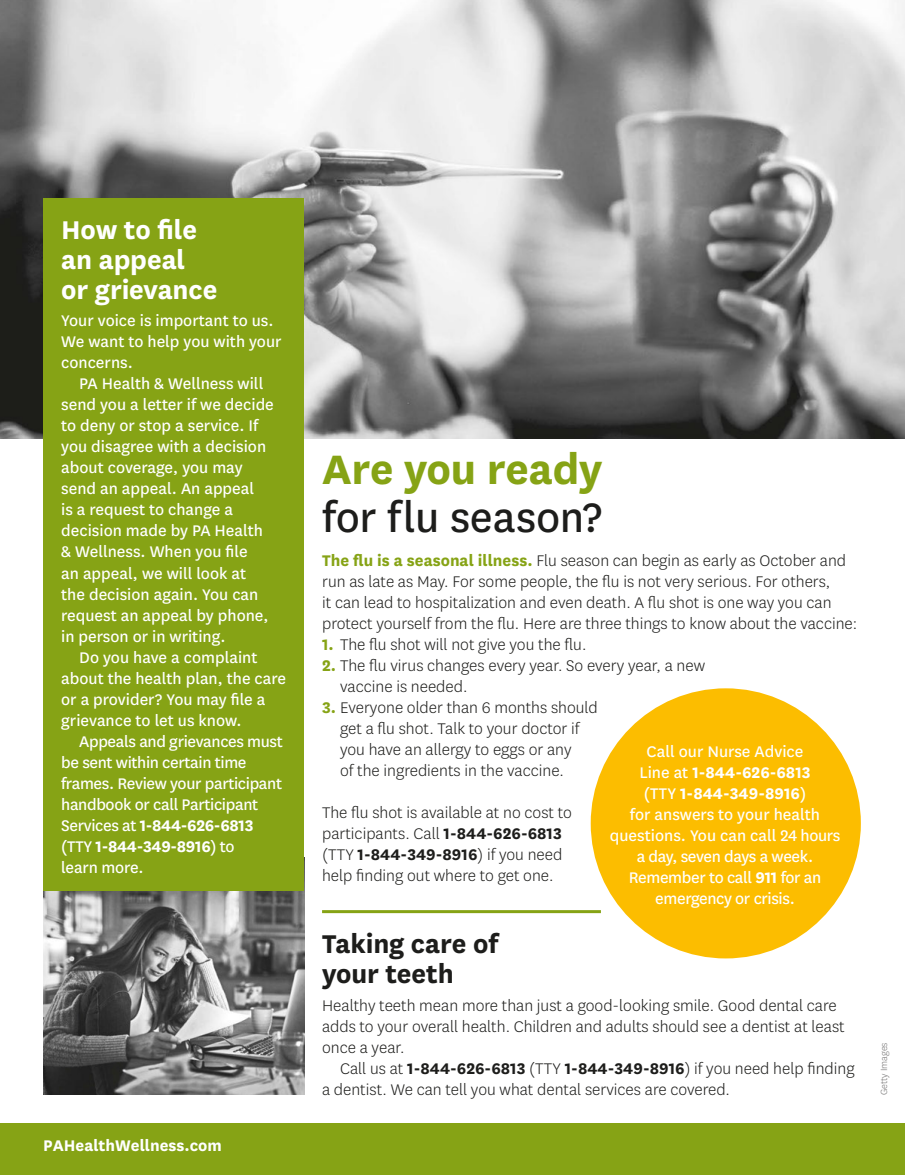
<style>
.page{position:relative;width:905px;height:1175px;background:#fff}
.page>*{position:absolute;margin:0;border:0;box-sizing:border-box;transform-origin:0 0}
.t1{font:48px/48px "Centene Sans";letter-spacing:-.005em;color:#1d1d1b}
.t2{font:700 30px/30px "Centene Sans";letter-spacing:-.005em;color:#fff}
.t3{font:700 30px/30px "Centene Sans";letter-spacing:-.005em;color:#1d1d1b}
.t4{font:300 18px/21px "Centene Sans";color:#1d1d1b}
.t5{font:18px/21px "Centene Sans";color:#fff}
.t6{font:18px/21px "Centene Sans";letter-spacing:-.02em;color:#fff;text-align:center}
.t7{font:700 18px "Centene Sans";color:#fff}
.t8{font:300 10.5px "Centene Sans";color:#747373}
.s1{font-weight:700}
.s2{font-weight:700;color:#86a315}
</style>
<div class="page">
<div style="left:0;top:1123px;width:905px;height:52px;background:#86a315"></div>
<img style="left:43px;top:890px;width:261px;height:204px">
<div style="left:590px;top:688px;width:270px;height:270px;background:#fcbd00;border-radius:50%"></div>
<svg style="left:736px;top:688px;width:111px;height:76px"></svg>
<img style="left:0;top:0;width:905px;height:438px">
<div style="left:43px;top:198px;width:261px;height:692px;background:#86a315"></div>
<hr style="left:322px;top:910px;width:279px;height:3px;background:#86a315">
<h2 class="t2" style="left:61px;top:212px;width:158px">How to file an appeal or grievance</h2>
<p class="t5" style="left:61px;top:309px;width:222px">Your voice is important to us.<br>We want to help you with your concerns.</p>
<p class="t5" style="left:61px;top:372px;width:214px;text-indent:18px">PA Health &amp; Wellness will send you a letter if we decide to deny or stop a service. If you disagree with a decision about coverage, you may send an appeal. An appeal<br>is a request to change a decision made by PA Health &amp; Wellness. When you file<br>an appeal, we will look at the decision again. You can request an appeal by phone, in person or in writing.</p>
<p class="t5" style="left:61px;top:645px;width:226px;text-indent:18px">Do you have a complaint about the health plan, the care or a provider? You may file a grievance to let us know.</p>
<p class="t6" style="left:61px;top:729px;width:223px;text-align:left;text-indent:18px">Appeals and grievances must be sent within certain time frames. Review your participant handbook or call Participant<br>Services at <span class="s1">1-844-626-6813 </span>(TTY <span class="s1">1-844-349-8916</span>) to<br>learn more.</p>
<p class="t7" style="left:43px;top:1132px;width:180px">PAHealthWellness.com</p>
<h2 class="t1" style="left:322px;top:442px;width:282px"><span class="s2">Are you ready </span>for flu season?</h2>
<p class="t4" style="left:322px;top:550px;width:536px"><span class="s2">The flu is a seasonal illness.</span> Flu season can begin as early as October and run as late as May. For some people, the flu is not very serious. For others,<br>it can lead to hospitalization and even death. A flu shot is one way you can protect yourself from the flu. Here are three things to know about the vaccine:</p>
<p class="t4" style="left:322px;top:634px;width:266px"><span class="s2">1.</span> The flu shot will not give you the flu.</p>
<p class="t4" style="left:340px;top:655px;width:366px;text-indent:-18px"><span class="s2">2.</span> The flu virus changes every year. So every year, a new vaccine is needed.</p>
<p class="t4" style="left:340px;top:697px;width:259px;text-indent:-18px"><span class="s2">3.</span> Everyone older than 6 months should get a flu shot. Talk to your doctor if you have an allergy to eggs or any<br>of the ingredients in the vaccine.</p>
<p class="t4" style="left:322px;top:802px;width:251px">The flu shot is available at no cost to participants. Call <span class="s1">1-844-626-6813 </span>(TTY <span class="s1">1-844-349-8916</span>) if you need help finding out where to get one.</p>
<p class="t6" style="left:610px;top:739px;width:232px">Call our Nurse Advice<br>Line at <span class="s1">1-844-626-6813<br></span>(TTY <span class="s1">1-844-349-8916</span>)<br>for answers to your health questions. You can call 24 hours a day, seven days a week.<br>Remember to call <span class="s1">911</span> for an emergency or crisis.</p>
<h2 class="t3" style="left:322px;top:927px;width:177px">Taking care of your teeth</h2>
<p class="t4" style="left:322px;top:994px;width:524px">Healthy teeth mean more than just a good-looking smile. Good dental care adds to your overall health. Children and adults should see a dentist at least once a year.</p>
<p class="t4" style="left:322px;top:1057px;width:534px;text-indent:18px">Call us at <span class="s1">1-844-626-6813</span> (TTY <span class="s1">1-844-349-8916</span>) if you need help finding a dentist. We can tell you what dental services are covered.</p>
<p class="t8" style="left:877px;top:1095px;width:54px;rotate:-90deg">Getty Images</p>
</div>
